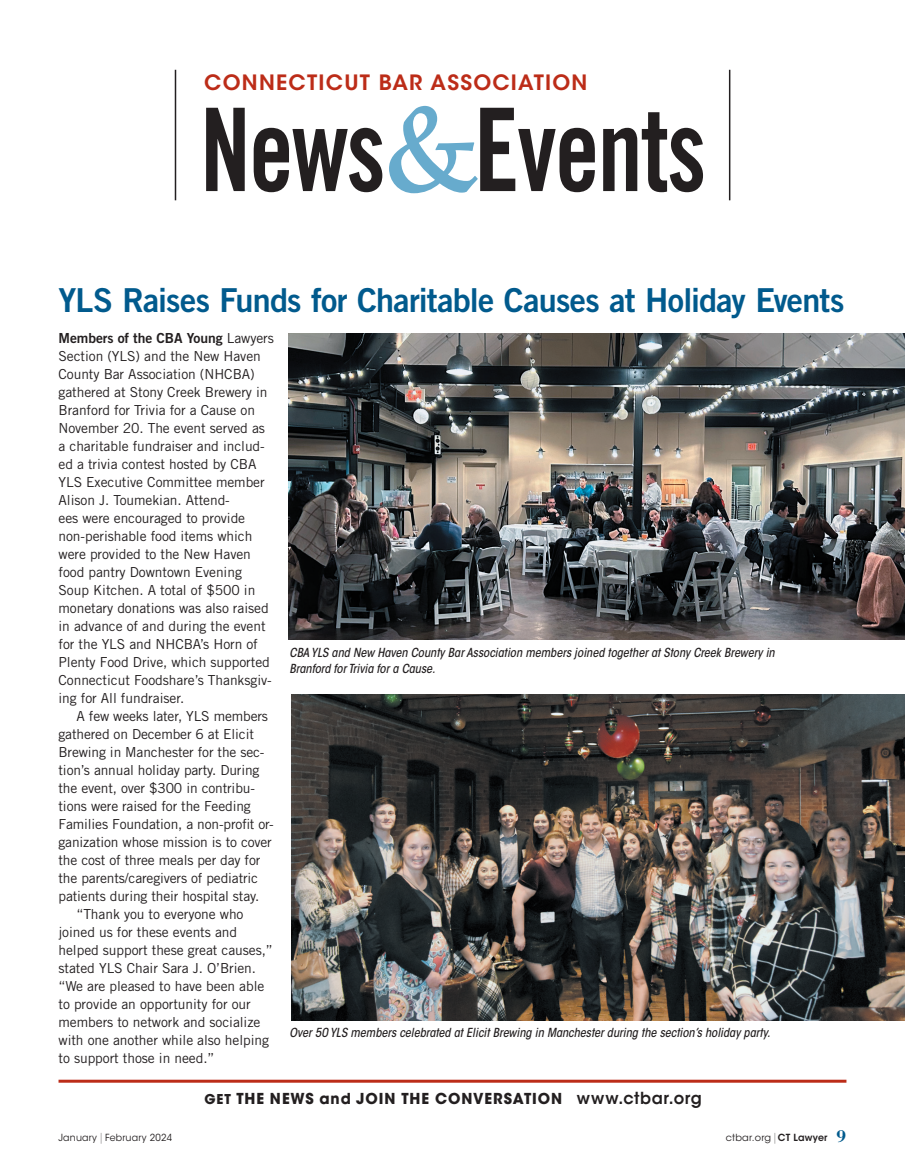
<style>
.page{position:relative;width:905px;height:1175px;background:#fff}
.page>*{position:absolute;margin:0;border:0;box-sizing:border-box;transform-origin:0 0}
.t1{font:115.35px "Trade Gothic LT Std Bd Cn 20";letter-spacing:-.02em;color:#231f20;scale:.88 1}
.t2{font:33px "Trade Gothic LT Std Bd 2";letter-spacing:-.025em;color:#015a8d}
.t3{font:600 21px "ITC Avant Garde Std";letter-spacing:.06em;color:#bc2c18}
.t4{font:700 15px "ITC Avant Garde Std";letter-spacing:.065em;color:#231f20}
.t5{font:13.8px/18px "Trade Gothic LT Std";letter-spacing:-.005em;color:#231f20}
.t6{font:13.8px "Trade Gothic LT Std Bd 2";letter-spacing:-.005em;color:#231f20}
.t7{font:italic 500 condensed 12.3px/15.8px "ITC Avant Garde Std";color:#231f20}
.t8{font:9.75px "ITC Avant Garde Std";letter-spacing:.025em;color:#231f20;scale:.96 1}
.t9{font:9.75px "ITC Avant Garde Std";letter-spacing:.025em;color:#231f20}
.s1{font-family:"Palatino LT Std";font-weight:500;font-size:121.95px;color:#67abcd}
.s2{font-family:"Trade Gothic LT Std"}
.s3{font-size:13.5px}
.s4{font-weight:600;font-size:16.5px}
.s5{font-weight:200;font-size:10.8px}
.s6{font-weight:600}
.s7{font-family:"Bodoni Std";font-weight:700;font-size:18px;color:#015a8d}
</style>
<div class="page">
<hr style="left:175px;top:70px;width:1px;height:130px;background:#231f20">
<hr style="left:729px;top:70px;width:1px;height:130px;background:#231f20">
<hr style="left:58px;top:1079px;width:788px;height:3px;background:#bc2c18">
<img style="left:291px;top:694px;width:613px;height:326px">
<img style="left:288px;top:333px;width:616px;height:306px">
<h3 class="t3" style="left:204px;top:69px;width:384px">CONNECTICUT BAR ASSOCIATION</h3>
<h1 class="t1" style="left:200px;top:80px;width:577px">News<span class="s1">&amp;</span>Events</h1>
<h2 class="t2" style="left:58px;top:280px;width:787px">YLS Raises Funds for Charitable Causes at Holiday Events</h2>
<p class="t6" style="left:58px;top:330px;width:217px">Members of the CBA Young <span class="s2">Lawyers</span></p>
<p class="t5" style="left:58px;top:347px;width:215px">Section (YLS) and the New Haven<br>County Bar Association (NHCBA) gathered at Stony Creek Brewery in<br>Branford for Trivia for a Cause on<br>November 20. The event served as a charitable fundraiser and includ&shy;ed a trivia contest hosted by CBA<br>YLS Executive Committee member<br>Alison J. Toumekian. Attend-<br>ees were encouraged to provide non-perishable food items which were provided to the New Haven food pantry Downtown Evening<br>Soup Kitchen. A total of $500 in monetary donations was also raised in advance of and during the event for the YLS and NHCBA’s Horn of<br>Plenty Food Drive, which supported<br>Connecticut Foodshare’s Thanksgiv&shy;ing for All fundraiser.</p>
<p class="t5" style="left:76px;top:707px;width:193px">A few weeks later, YLS members</p>
<p class="t5" style="left:58px;top:725px;width:197px">gathered on December 6 at Elicit</p>
<p class="t5" style="left:58px;top:743px;width:207px">Brewing in Manchester for the sec-</p>
<p class="t5" style="left:58px;top:761px;width:202px">tion’s annual holiday party. During</p>
<p class="t5" style="left:58px;top:779px;width:198px">the event, over $300 in contribu-</p>
<p class="t5" style="left:58px;top:797px;width:194px">tions were raised for the Feeding</p>
<p class="t5" style="left:58px;top:815px;width:217px">Families Foundation, a non-profit or-</p>
<p class="t5" style="left:58px;top:833px;width:215px">ganization whose mission is to cover</p>
<p class="t5" style="left:58px;top:851px;width:203px">the cost of three meals per day for</p>
<p class="t5" style="left:58px;top:869px;width:201px">the parents/caregivers of pediatric</p>
<p class="t5" style="left:58px;top:887px;width:202px">patients during their hospital stay.</p>
<p class="t5" style="left:76px;top:905px;width:168px">“Thank you to everyone who</p>
<p class="t5" style="left:58px;top:923px;width:180px">joined us for these events and</p>
<p class="t5" style="left:58px;top:941px;width:216px">helped support these great causes,”</p>
<p class="t5" style="left:58px;top:959px;width:199px">stated YLS Chair Sara J. O’Brien.</p>
<p class="t5" style="left:58px;top:977px;width:207px">“We are pleased to have been able</p>
<p class="t5" style="left:58px;top:995px;width:194px">to provide an opportunity for our</p>
<p class="t5" style="left:58px;top:1013px;width:203px">members to network and socialize</p>
<p class="t5" style="left:58px;top:1031px;width:212px">with one another while also helping</p>
<p class="t5" style="left:58px;top:1049px;width:157px">to support those in need.”</p>
<p class="t7" style="left:289px;top:645px;width:486px">CBA YLS and New Haven County Bar Association members joined together at Stony Creek Brewery in<br>Branford for Trivia for a Cause.</p>
<p class="t7" style="left:290px;top:1025px;width:482px">Over 50 YLS members celebrated at Elicit Brewing in Manchester during the section’s holiday party.</p>
<p class="t4" style="left:204px;top:1088px;width:499px"><span class="s3">GET</span> THE NEWS and JOIN THE CONVERSATION <span class="s4">www.ctbar.org</span></p>
<p class="t8" style="left:58px;top:1131px;width:120px">January <span class="s5">|</span>February 2024</p>
<p class="t9" style="left:725px;top:1131px;width:122px">ctbar.org<span class="s5">|</span><span class="s6">CT Lawyer</span> <span class="s7">9</span></p>
</div>
